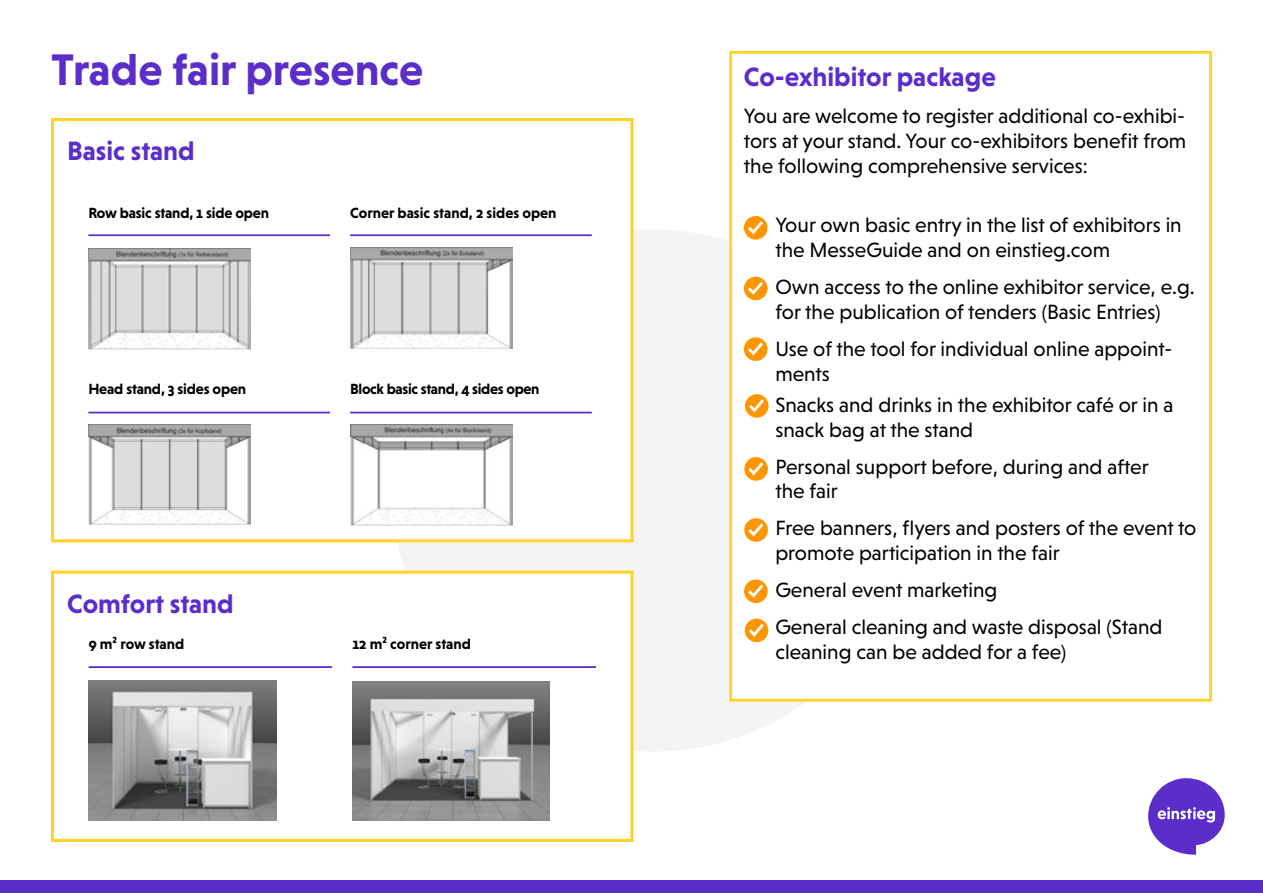
<style>
.page{position:relative;width:1263px;height:893px;background:#fff}
.page>*{position:absolute;margin:0;border:0;box-sizing:border-box;transform-origin:0 0}
.t1{font:700 45px "Niveau Grotesk";color:#5c2ec9}
.t2{font:700 27px "Niveau Grotesk";color:#5c2ec9}
.t3{font:21px/24.9px "Niveau Grotesk";color:#000}
.t4{font:700 15px "Niveau Grotesk";letter-spacing:-.01em;color:#000}
</style>
<div class="page">
<svg style="left:1148px;top:778px;width:77px;height:77px"></svg>
<div style="left:0;top:880px;width:1263px;height:13px;background:#5c2ec9"></div>
<div style="left:392px;top:230px;width:522px;height:521px;background:#f4f4f4;border-radius:50%"></div>
<div style="left:53px;top:120px;width:579px;height:421px;background:#fff"></div>
<div style="left:51px;top:118px;width:582px;height:424px;border:3px solid #ffd426"></div>
<hr style="left:88px;top:234px;width:242px;height:2px;background:#5c2ec9">
<hr style="left:88px;top:412px;width:242px;height:1px;background:#5c2ec9">
<hr style="left:350px;top:234px;width:242px;height:2px;background:#5c2ec9">
<hr style="left:350px;top:412px;width:242px;height:1px;background:#5c2ec9">
<img style="left:88px;top:248px;width:162px;height:101px">
<img style="left:88px;top:424px;width:163px;height:101px">
<img style="left:350px;top:425px;width:162px;height:101px">
<img style="left:350px;top:248px;width:162px;height:101px">
<div style="left:731px;top:52px;width:479px;height:648px;background:#fff"></div>
<svg style="left:744px;top:216px;width:23px;height:24px"></svg>
<svg style="left:744px;top:277px;width:23px;height:23px"></svg>
<svg style="left:744px;top:337px;width:23px;height:24px"></svg>
<div style="left:729px;top:51px;width:483px;height:651px;border:3px solid #ffd426"></div>
<svg style="left:744px;top:579px;width:24px;height:24px"></svg>
<svg style="left:745px;top:619px;width:23px;height:23px"></svg>
<svg style="left:744px;top:457px;width:24px;height:24px"></svg>
<svg style="left:744px;top:518px;width:24px;height:24px"></svg>
<svg style="left:745px;top:394px;width:23px;height:24px"></svg>
<div style="left:53px;top:572px;width:579px;height:268px;background:#fff"></div>
<div style="left:51px;top:571px;width:582px;height:271px;border:3px solid #ffd426"></div>
<hr style="left:352px;top:666px;width:244px;height:2px;background:#5c2ec9">
<hr style="left:89px;top:666px;width:243px;height:2px;background:#5c2ec9">
<img style="left:89px;top:680px;width:187px;height:140px">
<img style="left:353px;top:681px;width:197px;height:139px">
<h1 class="t1" style="left:51px;top:48px;width:374px">Trade fair presence</h1>
<p class="t2" style="left:67px;top:138px;width:129px">Basic stand</p>
<p class="t4" style="left:88px;top:206px;width:182px">Row basic stand, 1 side open</p>
<p class="t4" style="left:88px;top:382px;width:159px">Head stand, 3 sides open</p>
<p class="t2" style="left:67px;top:591px;width:168px">Comfort stand</p>
<p class="t4" style="left:89px;top:637px;width:97px">9 m² row stand</p>
<p class="t4" style="left:350px;top:206px;width:208px">Corner basic stand, 2 sides open</p>
<p class="t4" style="left:350px;top:382px;width:191px">Block basic stand, 4 sides open</p>
<p class="t4" style="left:352px;top:637px;width:120px">12 m² corner stand</p>
<p class="t2" style="left:744px;top:64px;width:253px">Co-exhibitor package</p>
<p class="t3" style="left:744px;top:104px;width:444px;text-align:justify">You are welcome to register additional co-exhibi&shy;tors at your stand. Your co-exhibitors benefit from the following comprehensive services:</p>
<p class="t3" style="left:775px;top:213px;width:408px">Your own basic entry in the list of exhibitors in the MesseGuide and on einstieg.com</p>
<p class="t3" style="left:775px;top:275px;width:421px">Own access to the online exhibitor service, e.g. for the publication of tenders (Basic Entries)</p>
<p class="t3" style="left:775px;top:337px;width:399px">Use of the tool for individual online appoint&shy;ments</p>
<p class="t3" style="left:775px;top:393px;width:399px">Snacks and drinks in the exhibitor café or in a snack bag at the stand</p>
<p class="t3" style="left:775px;top:455px;width:375px">Personal support before, during and after the fair</p>
<p class="t3" style="left:775px;top:516px;width:423px">Free banners, flyers and posters of the event to promote participation in the fair</p>
<p class="t3" style="left:775px;top:572px;width:388px;line-height:36.8px">General event marketing<br>General cleaning and waste disposal (Stand</p>
<p class="t3" style="left:775px;top:640px;width:292px">cleaning can be added for a fee)</p>
</div>
